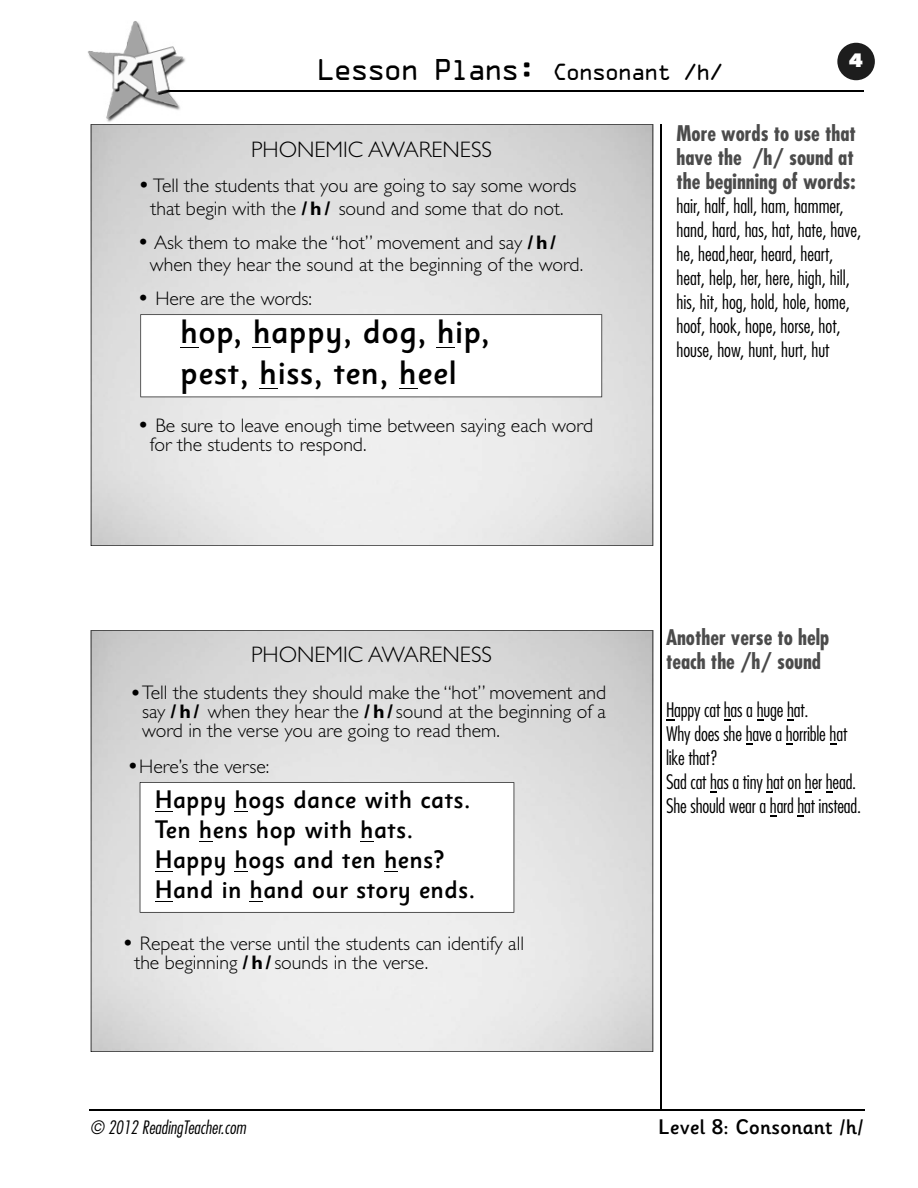
<style>
.page{position:relative;width:918px;height:1188px;background:#fff}
.page>*{position:absolute;margin:0;border:0;box-sizing:border-box;transform-origin:0 0}
.t1{font:500 33.75px/40.8px "Sassoon Sans US Md";color:#000}
.t2{font:27px "OCRA";letter-spacing:-.1em;color:#000}
.t3{font:500 25.35px/30.2px "Sassoon Sans US Md";color:#000}
.t4{font:300 22.5px "Gill Sans";color:#000}
.t5{font:700 condensed 21px/24px "Futura";color:#4b4b4b;text-align:justify}
.t6{font:500 21px "Sassoon Primary Infant";color:#000}
.t7{font:300 19.65px/18.9px "Gill Sans";color:#000}
.t8{font:300 condensed 19.5px/24px "Futura";color:#000}
.t9{font:italic 300 condensed 18px "Futura";color:#000}
.t10{font:800 18px "Futura";color:#fff}
.s1{font-size:21px}
.s2{font-size:24.6px}
.s3{font-weight:700}
</style>
<div class="page">
<div style="left:837px;top:43px;width:38px;height:37px;background:#1d1d1d;border-radius:50%"></div>
<hr style="left:158px;top:90px;width:706px;height:2px;background:#000">
<hr style="left:661px;top:124px;width:1px;height:986px;background:#000">
<hr style="left:89px;top:1109px;width:776px;height:2px;background:#000">
<img style="left:88px;top:21px;width:98px;height:101px">
<img style="left:158px;top:90px;width:28px;height:2px">
<svg style="left:91px;top:124px;width:562px;height:422px"></svg>
<svg style="left:91px;top:630px;width:562px;height:422px"></svg>
<svg style="left:666px;top:719px;width:8px;height:2px"></svg>
<svg style="left:724px;top:719px;width:7px;height:2px"></svg>
<svg style="left:757px;top:719px;width:6px;height:2px"></svg>
<svg style="left:787px;top:719px;width:7px;height:2px"></svg>
<svg style="left:746px;top:743px;width:6px;height:2px"></svg>
<svg style="left:786px;top:743px;width:7px;height:2px"></svg>
<svg style="left:830px;top:743px;width:6px;height:2px"></svg>
<svg style="left:710px;top:791px;width:7px;height:2px"></svg>
<svg style="left:767px;top:791px;width:6px;height:2px"></svg>
<svg style="left:805px;top:791px;width:7px;height:2px"></svg>
<svg style="left:826px;top:791px;width:7px;height:2px"></svg>
<svg style="left:770px;top:815px;width:7px;height:2px"></svg>
<svg style="left:798px;top:815px;width:6px;height:2px"></svg>
<h2 class="t2" style="left:316px;top:58px;width:409px">Lesson Plans: <span class="s1">Consonant /h/</span></h2>
<p class="t10" style="left:849px;top:49px;width:16px">4</p>
<p class="t4" style="left:251px;top:137px;width:242px">PHONEMIC AWARENESS</p>
<p class="t7" style="left:138px;top:174px;width:440px;line-height:22.5px;text-align:center"><span class="s2">•</span> Tell the students that you are going to say some words that begin with the <span class="s3">/h/</span> sound and some that do not.</p>
<p class="t7" style="left:150px;top:231px;width:435px;line-height:22.5px;text-indent:-13px"><span class="s2">•</span> Ask them to make the “hot” movement and say <span class="s3">/h/ </span>when they hear the sound at the beginning of the word.</p>
<p class="t7" style="left:137px;top:289px;width:176px"><span class="s2">•</span> Here are the words:</p>
<h1 class="t1" style="left:180px;top:312px;width:311px">hop, happy, dog, hip, pest, hiss, ten, heel</h1>
<p class="t7" style="left:150px;top:416px;width:445px;text-indent:-13px"><span class="s2">•</span> Be sure to leave enough time between saying each word for the students to respond.</p>
<p class="t5" style="left:676px;top:121px;width:181px">More words to use that have the /h/ sound at the beginning of words:</p>
<p class="t8" style="left:676px;top:193px;width:186px">hair, half, hall, ham, hammer, hand, hard, has, hat, hate, have, he, head,hear, heard, heart, heat, help, her, here, high, hill, his, hit, hog, hold, hole, home, hoof, hook, hope, horse, hot, house, how, hunt, hurt, hut</p>
<p class="t4" style="left:251px;top:642px;width:242px">PHONEMIC AWARENESS</p>
<p class="t7" style="left:142px;top:683px;width:466px;text-align:justify;text-indent:-13px"><span class="s2">•</span>Tell the students they should make the “hot” movement and say <span class="s3">/h/</span> when they hear the <span class="s3">/h/</span>sound at the beginning of a word in the verse you are going to read them.</p>
<p class="t7" style="left:127px;top:757px;width:144px"><span class="s2">•</span>Here’s the verse:</p>
<p class="t3" style="left:155px;top:785px;width:322px">Happy hogs dance with cats.<br>Ten hens hop with hats.<br>Happy hogs and ten hens?<br>Hand in hand our story ends.</p>
<p class="t7" style="left:134px;top:934px;width:391px;text-indent:-13px"><span class="s2">•</span> Repeat the verse until the students can identify all the beginning <span class="s3">/h/</span>sounds in the verse.</p>
<p class="t5" style="left:666px;top:625px;width:165px">Another verse to help teach the /h/ sound</p>
<p class="t8" style="left:666px;top:697px;width:197px">Happy cat has a huge hat.<br>Why does she have a horrible hat like that?<br>Sad cat has a tiny hat on her head.<br>She should wear a hard hat instead.</p>
<p class="t9" style="left:90px;top:1116px;width:157px">© 2012 ReadingTeacher.com</p>
<p class="t6" style="left:658px;top:1115px;width:207px">Level 8: Consonant /h/</p>
</div>
